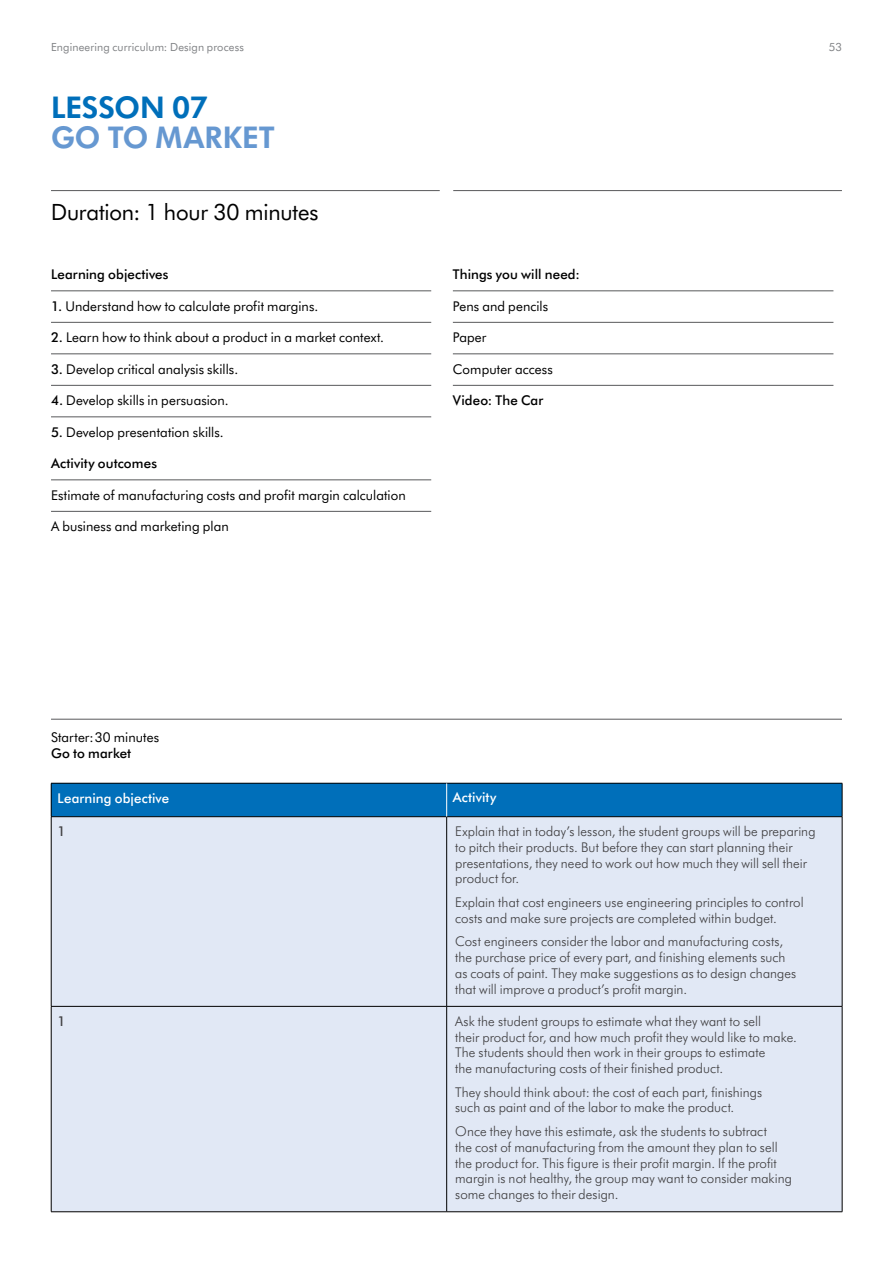
<style>
.page{position:relative;width:893px;height:1263px;background:#fff}
.page>*{position:absolute;margin:0;border:0;box-sizing:border-box;transform-origin:0 0}
.t1{font:800 30px "Dyson Futura";letter-spacing:.005em;color:#6698d1}
.t2{font:800 30px "Dyson Futura";letter-spacing:-.005em;color:#006fba}
.t3{font:22.5px "Dyson Futura";letter-spacing:-.005em;color:#000}
.t4{font:300 13.5px/15.8px "Dyson Futura";letter-spacing:.01em;color:#414042}
.t5{font:13.5px "Dyson Futura";letter-spacing:.01em;color:#000}
.t6{font:500 13.5px "Dyson Futura";letter-spacing:.01em;color:#000}
.t7{font:500 13.5px "Dyson Futura";letter-spacing:.015em;color:#fff}
.t8{font:500 13.5px "Dyson Futura";color:#414042}
.t9{font:11.25px "Dyson Futura";letter-spacing:.015em;color:#808285}
.s1{font-weight:500}
</style>
<div class="page">
<hr style="left:51px;top:190px;width:389px;height:1px;background:#58595b">
<hr style="left:453px;top:190px;width:389px;height:1px;background:#58595b">
<hr style="left:51px;top:291px;width:380px;height:1px;background:#58595b">
<hr style="left:51px;top:322px;width:380px;height:1px;background:#58595b">
<hr style="left:51px;top:354px;width:380px;height:1px;background:#58595b">
<hr style="left:51px;top:385px;width:380px;height:1px;background:#58595b">
<hr style="left:51px;top:417px;width:380px;height:1px;background:#58595b">
<hr style="left:51px;top:480px;width:380px;height:1px;background:#58595b">
<hr style="left:51px;top:511px;width:380px;height:1px;background:#58595b">
<hr style="left:453px;top:291px;width:380px;height:1px;background:#58595b">
<hr style="left:453px;top:322px;width:380px;height:1px;background:#58595b">
<hr style="left:453px;top:354px;width:380px;height:1px;background:#58595b">
<hr style="left:453px;top:385px;width:380px;height:1px;background:#58595b">
<div style="left:51px;top:783px;width:396px;height:34px;background:#006fba"></div>
<div style="left:447px;top:783px;width:395px;height:34px;background:#006fba"></div>
<div style="left:52px;top:817px;width:790px;height:394px;background:#e1e8f5"></div>
<hr style="left:51px;top:783px;width:1px;height:33px;background:#000">
<hr style="left:51px;top:783px;width:396px;height:1px;background:#000">
<hr style="left:447px;top:783px;width:395px;height:1px;background:#000">
<hr style="left:842px;top:783px;width:1px;height:33px;background:#000">
<hr style="left:51px;top:817px;width:1px;height:189px;background:#000">
<hr style="left:51px;top:1006px;width:1px;height:205px;background:#000">
<hr style="left:51px;top:816px;width:396px;height:1px;background:#000">
<hr style="left:51px;top:1006px;width:396px;height:1px;background:#000">
<hr style="left:51px;top:1211px;width:396px;height:1px;background:#000">
<hr style="left:446px;top:817px;width:1px;height:189px;background:#000">
<hr style="left:446px;top:1006px;width:1px;height:205px;background:#000">
<hr style="left:447px;top:816px;width:395px;height:1px;background:#000">
<hr style="left:842px;top:817px;width:1px;height:189px;background:#000">
<hr style="left:842px;top:1006px;width:1px;height:205px;background:#000">
<hr style="left:447px;top:1006px;width:395px;height:1px;background:#000">
<hr style="left:447px;top:1211px;width:395px;height:1px;background:#000">
<hr style="left:446px;top:783px;width:1px;height:33px;background:#fff">
<hr style="left:51px;top:719px;width:791px;height:1px;background:#58595b">
<p class="t9" style="left:51px;top:39px;width:194px">Engineering curriculum: Design process</p>
<p class="t9" style="left:829px;top:39px;width:15px">53</p>
<h1 class="t2" style="left:51px;top:86px;width:158px">LESSON 07</h1>
<h1 class="t1" style="left:51px;top:116px;width:225px">GO TO MARKET</h1>
<h2 class="t3" style="left:51px;top:196px;width:269px">Duration: 1 hour 30 minutes</h2>
<p class="t6" style="left:51px;top:265px;width:119px">Learning objectives</p>
<p class="t5" style="left:51px;top:296px;width:269px"><span class="s1">1.</span> Understand how to calculate profit margins.</p>
<p class="t5" style="left:51px;top:328px;width:335px"><span class="s1">2.</span> Learn how to think about a product in a market context.</p>
<p class="t5" style="left:51px;top:359px;width:189px"><span class="s1">3.</span> Develop critical analysis skills.</p>
<p class="t5" style="left:51px;top:391px;width:179px"><span class="s1">4.</span> Develop skills in persuasion.</p>
<p class="t5" style="left:51px;top:422px;width:174px"><span class="s1">5.</span> Develop presentation skills.</p>
<p class="t6" style="left:51px;top:454px;width:107px">Activity outcomes</p>
<p class="t5" style="left:51px;top:485px;width:356px">Estimate of manufacturing costs and profit margin calculation</p>
<p class="t5" style="left:51px;top:517px;width:179px">A business and marketing plan</p>
<p class="t6" style="left:453px;top:265px;width:128px">Things you will need:</p>
<p class="t5" style="left:453px;top:296px;width:97px">Pens and pencils</p>
<p class="t5" style="left:453px;top:328px;width:35px">Paper</p>
<p class="t5" style="left:453px;top:359px;width:101px">Computer access</p>
<p class="t6" style="left:453px;top:391px;width:92px">Video: The Car</p>
<p class="t5" style="left:51px;top:728px;width:110px">Starter: 30 minutes</p>
<p class="t6" style="left:51px;top:743px;width:82px">Go to market</p>
<p class="t7" style="left:58px;top:788px;width:113px">Learning objective</p>
<p class="t7" style="left:453px;top:788px;width:45px">Activity</p>
<p class="t8" style="left:58px;top:822px;width:10px">1</p>
<p class="t4" style="left:455px;top:823px;width:362px">Explain that in today’s lesson, the student groups will be preparing to pitch their products. But before they can start planning their presentations, they need to work out how much they will sell their product for.</p>
<p class="t4" style="left:455px;top:894px;width:350px">Explain that cost engineers use engineering principles to control costs and make sure projects are completed within budget.</p>
<p class="t4" style="left:455px;top:933px;width:343px">Cost engineers consider the labor and manufacturing costs, the purchase price of every part, and finishing elements such as coats of paint. They make suggestions as to design changes that will improve a product’s profit margin.</p>
<p class="t8" style="left:58px;top:1011px;width:10px">1</p>
<p class="t4" style="left:455px;top:1012px;width:343px">Ask the student groups to estimate what they want to sell<br>their product for, and how much profit they would like to make.<br>The students should then work in their groups to estimate<br>the manufacturing costs of their finished product.</p>
<p class="t4" style="left:455px;top:1083px;width:308px">They should think about: the cost of each part, finishings such as paint and of the labor to make the product.</p>
<p class="t4" style="left:455px;top:1123px;width:338px">Once they have this estimate, ask the students to subtract<br>the cost of manufacturing from the amount they plan to sell the product for. This figure is their profit margin. If the profit margin is not healthy, the group may want to consider making some changes to their design.</p>
</div>
